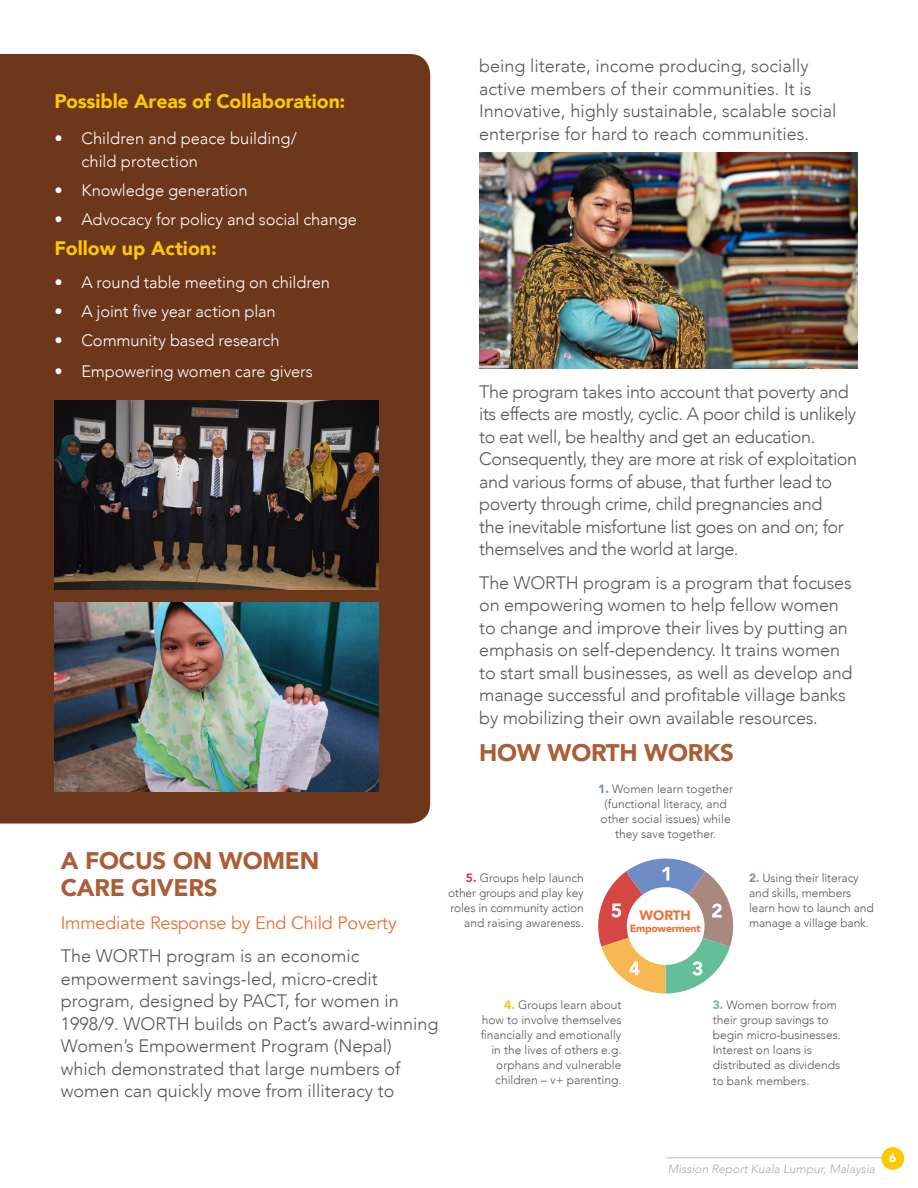
<style>
.page{position:relative;width:918px;height:1188px;background:#fff}
.page>*{position:absolute;margin:0;border:0;box-sizing:border-box;transform-origin:0 0}
.Main_Story_2{font:900 24px/27px "Avenir";letter-spacing:-.01em;color:#aa5d36}
.Callouts{font:900 19.5px "Avenir";letter-spacing:-.005em;color:#fcc800}
.Side_Info{font:900 19.5px "Avenir";color:#fcc800}
.Main_Story_2-2{font:300 18px/22.5px "Avenir";letter-spacing:-.01em;color:#575757}
.Main_Story_2-3{font:18px "Avenir";letter-spacing:-.01em;color:#eb7036}
.t1{font:300 16.5px/22.5px "Avenir";letter-spacing:-.005em;color:#fff}
.Body_Paragraph{font:900 13.5px "Avenir";color:#eb7036}
.Body_Paragraph-2{font:300 12px/15px "Avenir";color:#575757}
.t2{font:italic 300 12px "Avenir";color:#acacac}
.t3{font:900 12px "Avenir";color:#fff}
.Body_Paragraph-3{font:900 10.5px "Avenir";letter-spacing:-.025em;color:#eb7036}
.s1{font-weight:900;color:#d44742}
.s2{font-weight:900;color:#708cc7}
.s3{font-weight:900;color:#a98880}
.s4{font-weight:900;color:#fbc80d}
.s5{font-weight:900;color:#64bf98}
</style>
<div class="page">
<hr style="left:667px;top:1157px;width:236px;height:1px;background:#d2d2d2">
<div style="left:881px;top:1147px;width:23px;height:23px;background:#fcc800;border-radius:50%"></div>
<div style="left:0;top:54px;width:430px;height:770px;background:#6c371a"></div>
<img style="left:54px;top:400px;width:324px;height:190px">
<img style="left:479px;top:152px;width:378px;height:216px">
<svg style="left:598px;top:859px;width:135px;height:135px"></svg>
<img style="left:54px;top:603px;width:324px;height:189px">
<p class="Callouts" style="left:54px;top:85px;width:292px">Possible Areas of Collaboration:</p>
<p class="t1" style="left:81px;top:127px;width:217px;text-indent:-27px">• Children and peace building/ child protection</p>
<p class="t1" style="left:54px;top:179px;width:195px">• Knowledge generation</p>
<p class="t1" style="left:54px;top:208px;width:304px">• Advocacy for policy and social change</p>
<p class="Side_Info" style="left:54px;top:231px;width:164px">Follow up Action:</p>
<p class="t1" style="left:54px;top:271px;width:277px">• A round table meeting on children</p>
<p class="t1" style="left:54px;top:300px;width:223px">• A joint five year action plan</p>
<p class="t1" style="left:54px;top:329px;width:227px">• Community based research</p>
<p class="t1" style="left:54px;top:360px;width:260px">• Empowering women care givers</p>
<p class="Main_Story_2" style="left:61px;top:846px;width:260px">A FOCUS ON WOMEN<br>CARE GIVERS</p>
<p class="Main_Story_2-3" style="left:61px;top:912px;width:337px">Immediate Response by End Child Poverty</p>
<p class="Main_Story_2-2" style="left:61px;top:945px;width:379px">The WORTH program is an economic empowerment savings-led, micro-credit program, designed by PACT, for women in 1998/9. WORTH builds on Pact’s award-winning Women’s Empowerment Program (Nepal) which demonstrated that large numbers of women can quickly move from illiteracy to</p>
<p class="Main_Story_2-2" style="left:479px;top:55px;width:359px">being literate, income producing, socially active members of their communities. It is Innovative, highly sustainable, scalable social enterprise for hard to reach communities.</p>
<p class="Main_Story_2-2" style="left:479px;top:380px;width:379px">The program takes into account that poverty and its effects are mostly, cyclic. A poor child is unlikely to eat well, be healthy and get an education.<br>Consequently, they are more at risk of exploitation and various forms of abuse, that further lead to poverty through crime, child pregnancies and<br>the inevitable misfortune list goes on and on; for themselves and the world at large.</p>
<p class="Main_Story_2-2" style="left:479px;top:571px;width:375px">The WORTH program is a program that focuses on empowering women to help fellow women to change and improve their lives by putting an emphasis on self-dependency. It trains women to start small businesses, as well as develop and manage successful and profitable village banks by mobilizing their own available resources.</p>
<p class="Main_Story_2" style="left:479px;top:739px;width:256px">HOW WORTH WORKS</p>
<p class="Body_Paragraph-2" style="left:448px;top:871px;width:137px;text-align:right"><span class="s1">5.</span> Groups help launch other groups and play key roles in community action and raising awareness.</p>
<p class="Body_Paragraph-2" style="left:598px;top:781px;width:136px;text-align:center"><span class="s2">1.</span> Women learn together (functional literacy, and other social issues) while they save together.</p>
<p class="Body_Paragraph" style="left:640px;top:904px;width:53px">WORTH</p>
<p class="Body_Paragraph-3" style="left:630px;top:919px;width:72px">Empowerment</p>
<p class="Body_Paragraph-2" style="left:749px;top:871px;width:126px"><span class="s3">2.</span> Using their literacy and skills, members learn how to launch and manage a village bank.</p>
<p class="Body_Paragraph-2" style="left:481px;top:997px;width:142px;text-align:right"><span class="s4">4.</span> Groups learn about how to involve themselves financially and emotionally in the lives of others e.g. orphans and vulnerable children – v+ parenting.</p>
<p class="Body_Paragraph-2" style="left:713px;top:997px;width:130px"><span class="s5">3.</span> Women borrow from their group savings to begin micro-businesses.<br>Interest on loans is distributed as dividends</p>
<p class="Body_Paragraph-2" style="left:713px;top:1073px;width:98px">to bank members.</p>
<p class="t2" style="left:668px;top:1162px;width:209px">Mission Report Kuala Lumpur, Malaysia</p>
<p class="t3" style="left:889px;top:1147px;width:9px">6</p>
</div>
